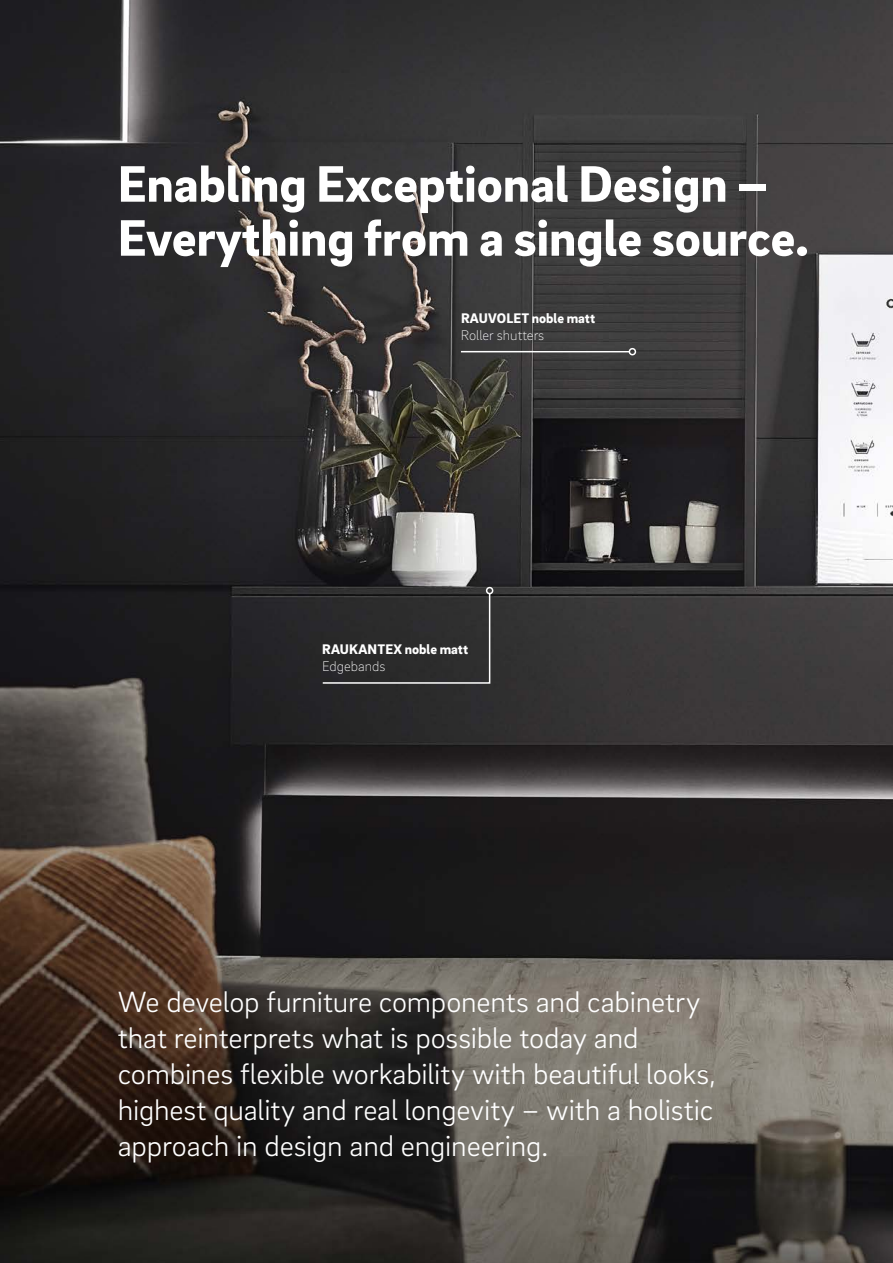
<style>
.page{position:relative;width:893px;height:1263px;background:#fff}
.page>*{position:absolute;margin:0;border:0;box-sizing:border-box;transform-origin:0 0}
._01__Headline_-_35pt_-_left_-_black{font:900 52.5px/54px "Brix Sans";color:#fff}
._11__Highlighter_-_20pt_-_green_-_left{font:300 30px/36px "Brix Sans";letter-spacing:-.005em;color:#fff}
._00__Basic_-_change_language_here{font:900 14.25px "Brix Sans";color:#fff}
._00__Basic_-_change_language_here-2{font:200 14.25px "Brix Sans";color:#fff}
</style>
<div class="page">
<img style="left:0;top:0;width:893px;height:1263px">
<hr style="left:461px;top:351px;width:168px;height:1px;background:#fff">
<div style="left:629px;top:348px;width:7px;height:7px;border:2px solid #fff;border-radius:50%"></div>
<svg style="left:321px;top:592px;width:170px;height:92px"></svg>
<div style="left:486px;top:587px;width:7px;height:7px;border:2px solid #fff;border-radius:50%"></div>
<p class="_01__Headline_-_35pt_-_left_-_black" style="left:118px;top:154px;width:692px">Enabling Exceptional Design –<br>Everything from a single source.</p>
<p class="_00__Basic_-_change_language_here" style="left:461px;top:309px;width:136px">RAUVOLET noble matt</p>
<p class="_00__Basic_-_change_language_here-2" style="left:461px;top:326px;width:85px">Roller shutters</p>
<p class="_00__Basic_-_change_language_here" style="left:322px;top:640px;width:147px">RAUKANTEX noble matt</p>
<p class="_00__Basic_-_change_language_here-2" style="left:322px;top:656px;width:65px">Edgebands</p>
<p class="_11__Highlighter_-_20pt_-_green_-_left" style="left:118px;top:982px;width:599px">We develop furniture components and cabinetry that reinterprets what is possible today and combines flexible workability with beautiful looks, highest quality and real longevity – with a holistic approach in design and engineering.</p>
</div>
